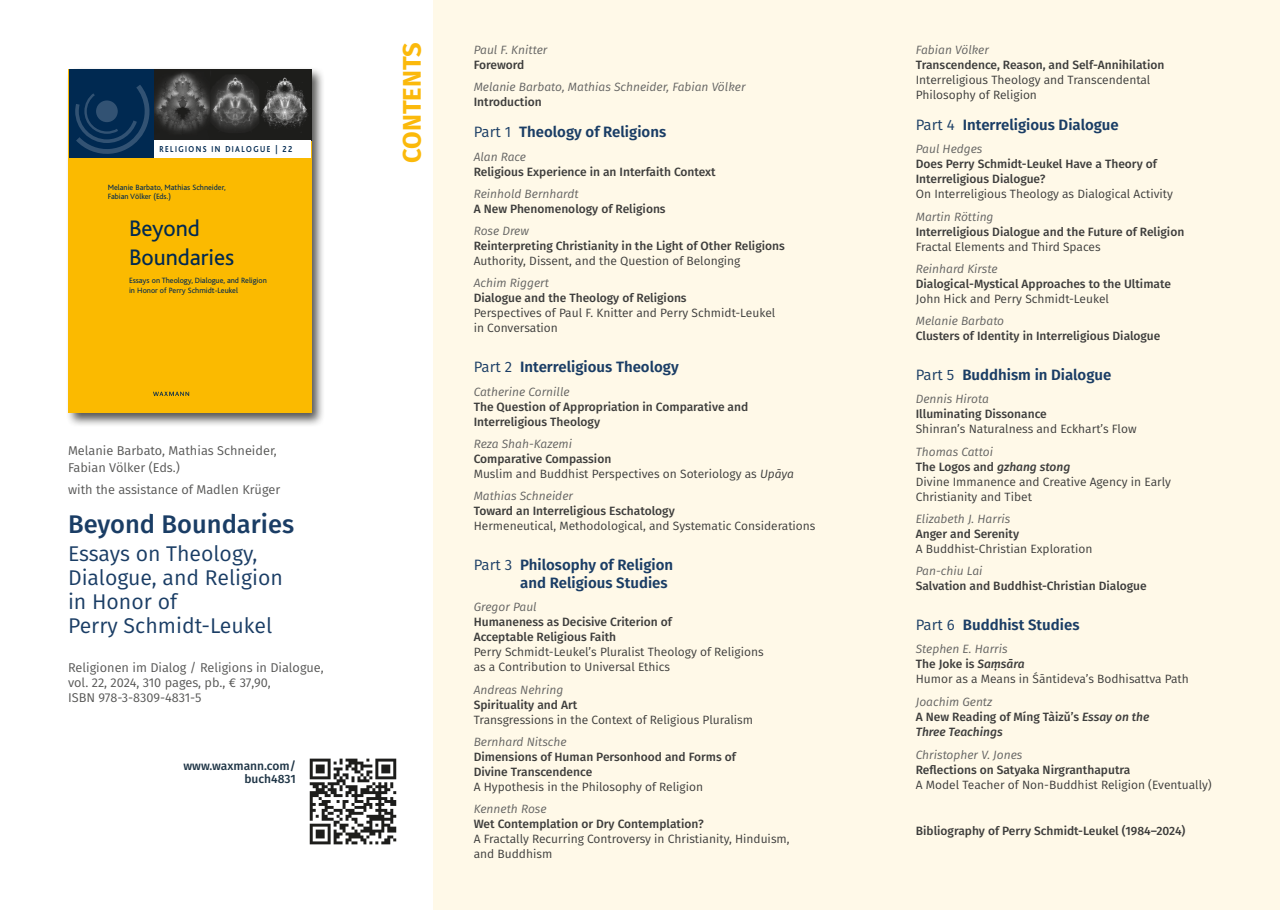
<style>
.page{position:relative;width:1280px;height:910px;background:#fff}
.page>*{position:absolute;margin:0;border:0;box-sizing:border-box;transform-origin:0 0}
.t1{font:500 25.5px "Fira Sans";color:#1a3d65}
.t2{font:700 25.5px "Fira Sans";color:#fbb90b}
.t3{font:23.55px/28.2px "Bliss";color:#002951}
.t4{font:21.3px/24px "Fira Sans";color:#1a3d65}
.t5{font:600 15px/18px "Fira Sans";color:#1a3d65}
.t6{font:12.75px/15px "Fira Sans";color:#575756}
.t7{font:12px/15px "Fira Sans";color:#3d3d3c}
.t8{font:500 12px/15px "Fira Sans";color:#3d3d3c}
.t9{font:italic 12px "Fira Sans";color:#646463}
.t10{font:500 12px/13.5px "Fira Sans";color:#1f3546;text-align:right}
.t11{font:700 9px "Bliss";letter-spacing:.19em;color:#002951;scale:.85 1}
.t12{font:7.95px/9.6px "Bliss";color:#002951}
.s1{font-weight:400}
.s2{font-weight:500}
.s3{font-style:italic}
.s4{font-style:italic;color:#646463}
.s5{font-weight:500;font-style:italic}
.s6{font-weight:400;font-style:italic;color:#646463}
</style>
<div class="page">
<div style="left:434px;top:0;width:846px;height:910px;background:#fff9e8"></div>
<div style="left:65px;top:66px;width:261px;height:361px;background:#1d1d1b;opacity:.75"></div>
<div style="left:68px;top:69px;width:243px;height:343px;background:#fbba00"></div>
<div style="left:69px;top:69px;width:86px;height:89px;background:#002951"></div>
<img style="left:153px;top:391px;width:36px;height:5px">
<img style="left:155px;top:69px;width:156px;height:72px">
<svg style="left:75px;top:85px;width:75px;height:69px"></svg>
<div style="left:155px;top:141px;width:156px;height:17px;background:#fff"></div>
<img style="left:309px;top:758px;width:88px;height:87px">
<p class="t11" style="left:159px;top:144px;width:158px">RELIGIONS IN DIALOGUE | 22</p>
<p class="t12" style="left:108px;top:182px;width:120px">Melanie Barbato, Mathias Schneider,<br>Fabian Völker (Eds.)</p>
<h2 class="t3" style="left:129px;top:215px;width:107px">Beyond<br>Boundaries</h2>
<p class="t12" style="left:129px;top:276px;width:139px">Essays on Theology, Dialogue, and Religion in Honor of Perry Schmidt-Leukel</p>
<p class="t6" style="left:68px;top:441px;width:210px;line-height:17.2px">Melanie Barbato, Mathias Schneider,<br>Fabian Völker (Eds.)</p>
<p class="t6" style="left:68px;top:481px;width:214px">with the assistance of Madlen Krüger</p>
<h1 class="t1" style="left:68px;top:503px;width:228px">Beyond Boundaries</h1>
<h3 class="t4" style="left:68px;top:541px;width:216px">Essays on Theology,<br>Dialogue, and Religion in Honor of<br>Perry Schmidt-Leukel</h3>
<p class="t6" style="left:68px;top:660px;width:257px">Religionen im Dialog / Religions in Dialogue, vol. 22, 2024, 310 pages, pb., € 37,90,<br>ISBN 978-3-8309-4831-5</p>
<p class="t10" style="left:183px;top:758px;width:114px">www.waxmann.com/ buch4831</p>
<h1 class="t2" style="left:391px;top:163px;width:122px;rotate:-90deg">CONTENTS</h1>
<p class="t9" style="left:474px;top:41px;width:75px">Paul F. Knitter</p>
<p class="t8" style="left:474px;top:56px;width:52px">Foreword</p>
<p class="t9" style="left:474px;top:78px;width:273px">Melanie Barbato, Mathias Schneider, Fabian Völker</p>
<p class="t8" style="left:474px;top:94px;width:70px">Introduction</p>
<p class="t5" style="left:474px;top:122px;width:194px"><span class="s1">Part 1</span> Theology of Religions</p>
<p class="t9" style="left:474px;top:148px;width:54px">Alan Race</p>
<p class="t8" style="left:474px;top:163px;width:244px">Religious Experience in an Interfaith Context</p>
<p class="t9" style="left:474px;top:185px;width:106px">Reinhold Bernhardt</p>
<p class="t8" style="left:474px;top:201px;width:193px">A New Phenomenology of Religions</p>
<p class="t9" style="left:474px;top:222px;width:57px">Rose Drew</p>
<p class="t8" style="left:474px;top:238px;width:313px">Reinterpreting Christianity in the Light of Other Religions</p>
<p class="t7" style="left:474px;top:253px;width:268px">Authority, Dissent, and the Question of Belonging</p>
<p class="t9" style="left:474px;top:274px;width:77px">Achim Riggert</p>
<p class="t8" style="left:474px;top:290px;width:214px">Dialogue and the Theology of Religions</p>
<p class="t7" style="left:474px;top:305px;width:303px">Perspectives of Paul F. Knitter and Perry Schmidt-Leukel in Conversation</p>
<p class="t5" style="left:474px;top:357px;width:206px"><span class="s1">Part 2</span> Interreligious Theology</p>
<p class="t9" style="left:474px;top:383px;width:97px">Catherine Cornille</p>
<p class="t8" style="left:474px;top:398px;width:276px">The Question of Appropriation in Comparative and<br>Interreligious Theology</p>
<p class="t9" style="left:474px;top:435px;width:100px">Reza Shah-Kazemi</p>
<p class="t7" style="left:474px;top:451px;width:322px"><span class="s2">Comparative Compassion<br></span>Muslim and Buddhist Perspectives on Soteriology as <span class="s3">Upāya</span></p>
<p class="t9" style="left:474px;top:487px;width:101px">Mathias Schneider</p>
<p class="t8" style="left:474px;top:503px;width:203px">Toward an Interreligious Eschatology</p>
<p class="t7" style="left:474px;top:518px;width:343px">Hermeneutical, Methodological, and Systematic Considerations</p>
<p class="t5" style="left:520px;top:555px;width:154px;text-indent:-46px"><span class="s1">Part 3</span> Philosophy of Religion and Religious Studies</p>
<p class="t9" style="left:474px;top:598px;width:65px">Gregor Paul</p>
<p class="t8" style="left:474px;top:614px;width:200px">Humaneness as Decisive Criterion of<br>Acceptable Religious Faith</p>
<p class="t7" style="left:474px;top:644px;width:292px">Perry Schmidt-Leukel’s Pluralist Theology of Religions as a Contribution to Universal Ethics</p>
<p class="t9" style="left:474px;top:681px;width:91px">Andreas Nehring</p>
<p class="t8" style="left:474px;top:696px;width:105px">Spirituality and Art</p>
<p class="t7" style="left:474px;top:712px;width:281px">Transgressions in the Context of Religious Pluralism</p>
<p class="t9" style="left:474px;top:733px;width:95px">Bernhard Nitsche</p>
<p class="t8" style="left:474px;top:748px;width:264px">Dimensions of Human Personhood and Forms of<br>Divine Transcendence</p>
<p class="t7" style="left:474px;top:779px;width:231px">A Hypothesis in the Philosophy of Religion</p>
<p class="t9" style="left:474px;top:800px;width:74px">Kenneth Rose</p>
<p class="t8" style="left:474px;top:816px;width:231px">Wet Contemplation or Dry Contemplation?</p>
<p class="t7" style="left:474px;top:831px;width:317px">A Fractally Recurring Controversy in Christianity, Hinduism, and Buddhism</p>
<p class="t9" style="left:916px;top:41px;width:75px">Fabian Völker</p>
<p class="t8" style="left:916px;top:56px;width:250px">Transcendence, Reason, and Self-Annihilation</p>
<p class="t7" style="left:916px;top:72px;width:236px">Interreligious Theology and Transcendental<br>Philosophy of Religion</p>
<p class="t5" style="left:916px;top:115px;width:204px"><span class="s1">Part 4</span> Interreligious Dialogue</p>
<p class="t9" style="left:916px;top:140px;width:68px">Paul Hedges</p>
<p class="t8" style="left:916px;top:156px;width:243px">Does Perry Schmidt-Leukel Have a Theory of<br>Interreligious Dialogue?</p>
<p class="t7" style="left:916px;top:187px;width:259px">On Interreligious Theology as Dialogical Activity</p>
<p class="t9" style="left:916px;top:208px;width:79px">Martin Rötting</p>
<p class="t8" style="left:916px;top:223px;width:270px">Interreligious Dialogue and the Future of Religion</p>
<p class="t7" style="left:916px;top:239px;width:186px">Fractal Elements and Third Spaces</p>
<p class="t9" style="left:916px;top:260px;width:83px">Reinhard Kirste</p>
<p class="t8" style="left:916px;top:276px;width:257px">Dialogical-Mystical Approaches to the Ultimate</p>
<p class="t7" style="left:916px;top:291px;width:195px">John Hick and Perry Schmidt-Leukel</p>
<p class="t9" style="left:916px;top:312px;width:90px">Melanie Barbato</p>
<p class="t8" style="left:916px;top:328px;width:246px">Clusters of Identity in Interreligious Dialogue</p>
<p class="t5" style="left:916px;top:365px;width:197px"><span class="s1">Part 5</span> Buddhism in Dialogue</p>
<p class="t9" style="left:916px;top:390px;width:75px">Dennis Hirota</p>
<p class="t8" style="left:916px;top:406px;width:133px">Illuminating Dissonance</p>
<p class="t7" style="left:916px;top:421px;width:222px">Shinran’s Naturalness and Eckhart’s Flow</p>
<p class="t7" style="left:916px;top:444px;width:257px"><span class="s4">Thomas Cattoi<br></span><span class="s2">The Logos and</span> <span class="s5">gzhang stong<br></span>Divine Immanence and Creative Agency in Early<br>Christianity and Tibet</p>
<p class="t9" style="left:916px;top:510px;width:96px">Elizabeth J. Harris</p>
<p class="t8" style="left:916px;top:526px;width:105px">Anger and Serenity</p>
<p class="t7" style="left:916px;top:541px;width:178px">A Buddhist-Christian Exploration</p>
<p class="t9" style="left:916px;top:562px;width:68px">Pan-chiu Lai</p>
<p class="t8" style="left:916px;top:578px;width:232px">Salvation and Buddhist-Christian Dialogue</p>
<p class="t5" style="left:916px;top:615px;width:165px"><span class="s1">Part 6</span> Buddhist Studies</p>
<p class="t7" style="left:916px;top:641px;width:275px"><span class="s4">Stephen E. Harris<br></span><span class="s2">The Joke is</span> <span class="s5">Samsāra<br></span>Humor as a Means in Śāntideva’s Bodhisattva Path</p>
<p class="t8" style="left:916px;top:693px;width:235px"><span class="s6">Joachim Gentz<br></span>A New Reading of Míng Tàizǔ’s <span class="s3">Essay on the<br>Three Teachings</span></p>
<p class="t9" style="left:916px;top:746px;width:108px">Christopher V. Jones</p>
<p class="t8" style="left:916px;top:762px;width:216px">Reflections on Satyaka Nirgranthaputra</p>
<p class="t7" style="left:916px;top:777px;width:297px">A Model Teacher of Non-Buddhist Religion (Eventually)</p>
<p class="t8" style="left:916px;top:822px;width:271px">Bibliography of Perry Schmidt-Leukel (1984–2024)</p>
</div>
